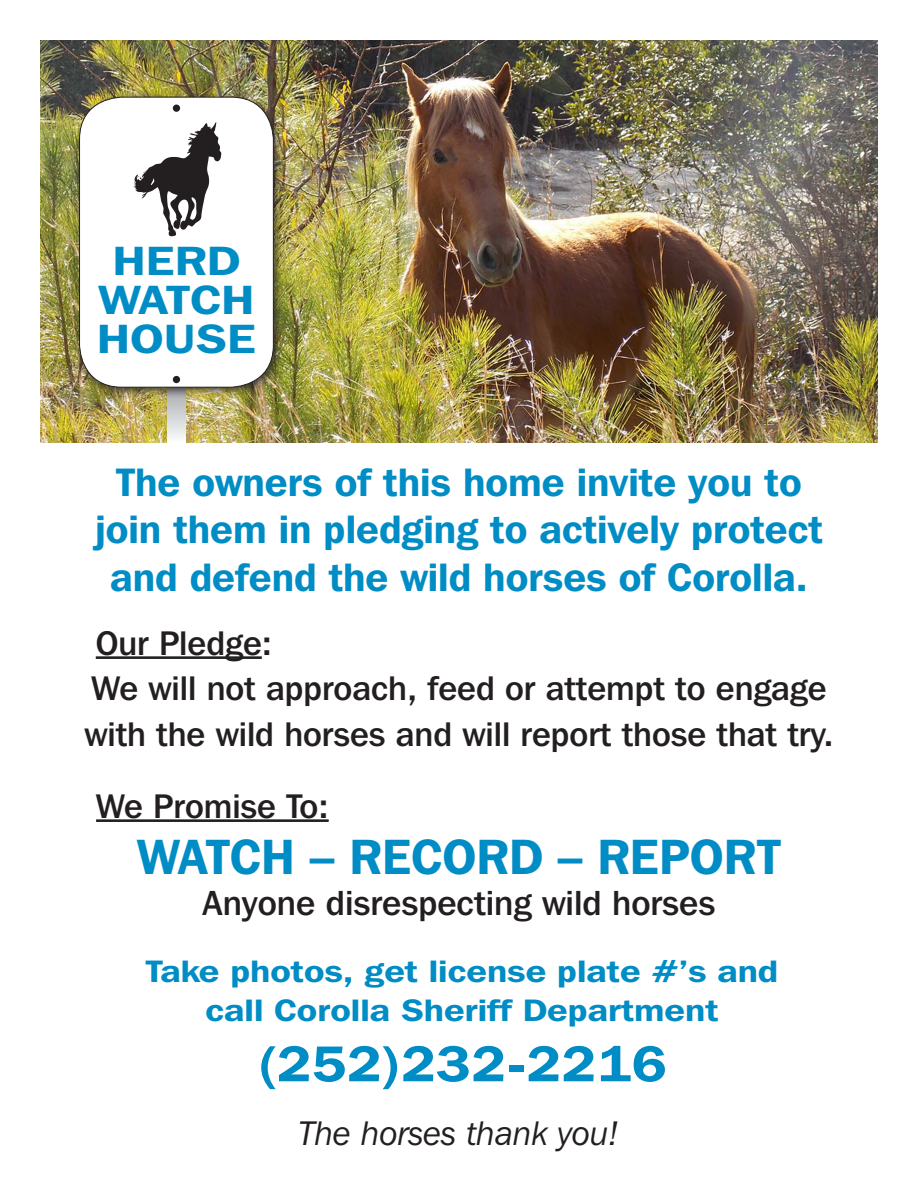
<style>
.page{position:relative;width:918px;height:1188px;background:#fff}
.page>*{position:absolute;margin:0;border:0;box-sizing:border-box;transform-origin:0 0}
.t1{font:600 49.95px "Franklin Gothic IT Cby BT";color:#008cc4;scale:1.15 1}
.t2{font:600 49.35px "Franklin Gothic IT Cby BT";color:#008cc4}
.t3{font:600 40.65px/39.2px "Franklin Gothic IT Cby BT";color:#008cc4;text-align:center;scale:1.2 1}
.t4{font:600 39.45px/47.4px "Franklin Gothic IT Cby BT";color:#008cc4;text-align:center}
.t5{font:500 34.65px "Franklin Gothic IT Cby BT";color:#231f20}
.t6{font:500 34.05px/46.2px "Franklin Gothic IT Cby BT";color:#231f20}
.t7{font:italic 34.05px "Franklin Gothic IT Cby BT";color:#231f20}
.t8{font:600 30.9px/39.2px "Franklin Gothic IT Cby BT";color:#008cc4;text-align:center;scale:1.15 1}
</style>
<div class="page">
<img style="left:40px;top:40px;width:838px;height:402px">
<hr style="left:96px;top:819px;width:233px;height:3px;background:#231f20">
<svg style="left:167px;top:399px;width:18px;height:43px"></svg>
<div style="left:74px;top:92px;width:211px;height:307px;background:#231f20;opacity:.75"></div>
<div style="left:80px;top:97px;width:193px;height:290px;background:#fff;border-radius:42px"></div>
<div style="left:79px;top:97px;width:195px;height:290px;border:1px solid #231f20;border-radius:42px"></div>
<div style="left:173px;top:105px;width:7px;height:7px;background:#231f20;border-radius:50%"></div>
<div style="left:173px;top:376px;width:7px;height:7px;background:#231f20;border-radius:50%"></div>
<svg style="left:133px;top:122px;width:88px;height:114px"></svg>
<hr style="left:96px;top:656px;width:166px;height:3px;background:#231f20">
<p class="t3" style="left:97px;top:240px;width:134px">HERD<br>WATCH<br>HOUSE</p>
<p class="t4" style="left:95px;top:458px;width:729px">The owners of this home invite you to join them in pledging to actively protect and defend the wild horses of Corolla.</p>
<p class="t6" style="left:96px;top:619px;width:178px">Our Pledge:</p>
<p class="t6" style="left:84px;top:664px;width:751px">We will not approach, feed or attempt to engage with the wild horses and will report those that try.</p>
<p class="t6" style="left:96px;top:782px;width:234px">We Promise To:</p>
<p class="t2" style="left:137px;top:825px;width:645px">WATCH – RECORD – REPORT</p>
<p class="t5" style="left:203px;top:882px;width:514px">Anyone disrespecting wild horses</p>
<p class="t8" style="left:146px;top:951px;width:552px">Take photos, get license plate #’s and call Corolla Sheriff Department</p>
<p class="t1" style="left:257px;top:1032px;width:357px">(252)232-2216</p>
<p class="t7" style="left:299px;top:1112px;width:322px">The horses thank you!</p>
</div>
